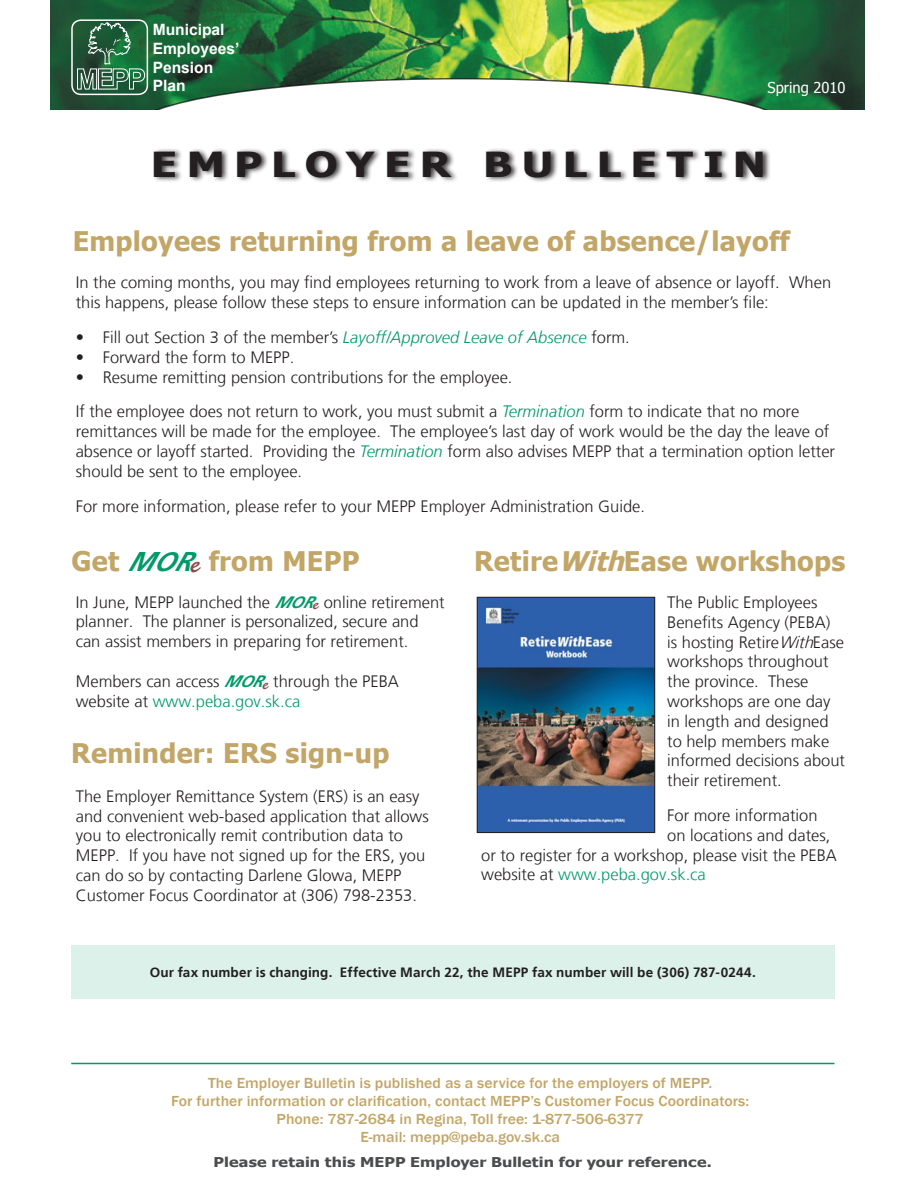
<style>
.page{position:relative;width:918px;height:1188px;background:#fff}
.page>*{position:absolute;margin:0;border:0;box-sizing:border-box;transform-origin:0 0}
.t1{font:700 34.5px "Tahoma";letter-spacing:.22em;color:#231f20;scale:1.24 1}
.Headline_24_pt{font:700 27px "Tahoma";letter-spacing:.01em;color:#c2a668}
.t2{font:300 16.5px/19.8px "Frutiger LT";color:#231f20}
.t3{font:300 16.5px "Frutiger LT";color:#009a68}
.t4{font:700 15.6px "Arial";color:#fff}
.t5{font:500 15px "Franklin Gothic";color:#c2a668;scale:1.05 1}
.t6{font:15px "Tahoma";color:#fff}
.t7{font:700 13.5px "Frutiger LT";letter-spacing:.01em;color:#231f20}
.t8{font:700 13.5px "Tahoma";letter-spacing:.005em;color:#4b4c4d;scale:1.19 1}
.s1{font-style:italic;color:#009a68}
.s2{font-family:"Frutiger LT";font-style:italic;color:#009a68}
.s3{font-family:"Brush Script Std";font-weight:400;color:#8f4a4a}
.s4{font-weight:700;font-style:italic;color:#009a68}
.s5{color:#009a68}
.s6{font-style:italic}
.s7{color:#231f20}
</style>
<div class="page">
<img style="left:51px;top:0;width:814px;height:110px">
<div style="left:132px;top:79px;width:659px;height:101px;background:#fff;border-radius:50%"></div>
<div style="left:61px;top:100px;width:99px;height:21px;background:#1c4d32"></div>
<hr style="left:69px;top:109px;width:85px;height:4px;background:#234731">
<svg style="left:77px;top:22px;width:68px;height:67px;background:#3e7554"></svg>
<div style="left:71px;top:19px;width:77px;height:76px;border:2px solid #fff;border-radius:9px"></div>
<div style="left:0;top:110px;width:918px;height:84px;background:#fff"></div>
<div style="left:152px;top:147px;width:619px;height:36px;background:#231f20;opacity:.85"></div>
<hr style="left:71px;top:1063px;width:763px;height:1px;background:#009a68">
<img style="left:479px;top:599px;width:174px;height:232px">
<div style="left:477px;top:597px;width:178px;height:236px;border:1px solid #231f20"></div>
<div style="left:71px;top:945px;width:763px;height:54px;background:#dcf1ea"></div>
<p class="t4" style="left:153px;top:20px;width:73px">Municipal</p>
<p class="t4" style="left:153px;top:38px;width:88px">Employees’</p>
<p class="t4" style="left:153px;top:57px;width:62px">Pension</p>
<p class="t4" style="left:153px;top:76px;width:34px">Plan</p>
<p class="t6" style="left:768px;top:78px;width:79px">Spring 2010</p>
<p class="t1" style="left:151px;top:140px;width:498px">EMPLOYER BULLETIN</p>
<p class="Headline_24_pt" style="left:73px;top:222px;width:719px">Employees returning from a leave of absence/layoff</p>
<p class="t2" style="left:76px;top:273px;width:757px">In the coming months, you may find employees returning to work from a leave of absence or layoff. When this happens, please follow these steps to ensure information can be updated in the member’s file:</p>
<p class="t2" style="left:76px;top:328px;width:556px">• Fill out Section 3 of the member’s <span class="s1">Layoff/Approved Leave of Absence</span> form.</p>
<p class="t2" style="left:76px;top:347px;width:220px">• Forward the form to MEPP.</p>
<p class="t2" style="left:76px;top:367px;width:438px">• Resume remitting pension contributions for the employee.</p>
<p class="t2" style="left:76px;top:402px;width:761px">If the employee does not return to work, you must submit a <span class="s1">Termination</span> form to indicate that no more remittances will be made for the employee. The employee’s last day of work would be the day the leave of absence or layoff started. Providing the <span class="s1">Termination</span> form also advises MEPP that a termination option letter should be sent to the employee.</p>
<p class="t2" style="left:76px;top:496px;width:571px">For more information, please refer to your MEPP Employer Administration Guide.</p>
<p class="Headline_24_pt" style="left:72px;top:542px;width:289px">Get <span class="s2">MOR</span><span class="s3">e</span> from MEPP</p>
<p class="t2" style="left:76px;top:592px;width:370px">In June, MEPP launched the <span class="s4">MOR</span><span class="s3">e</span> online retirement planner. The planner is personalized, secure and can assist members in preparing for retirement.</p>
<p class="t2" style="left:76px;top:672px;width:325px">Members can access <span class="s4">MOR</span><span class="s3">e</span> through the PEBA website at <span class="s5">www.peba.gov.sk.ca</span></p>
<p class="Headline_24_pt" style="left:474px;top:542px;width:373px">Retire<span class="s6">With</span>Ease workshops</p>
<p class="t2" style="left:667px;top:593px;width:179px">The Public Employees<br>Benefits Agency (PEBA)<br>is hosting Retire<span class="s6">With</span>Ease workshops throughout the province. These workshops are one day in length and designed to help members make informed decisions about their retirement.</p>
<p class="t2" style="left:667px;top:806px;width:152px">For more information</p>
<p class="t2" style="left:667px;top:825px;width:165px">on locations and dates,</p>
<p class="t2" style="left:481px;top:845px;width:357px">or to register for a workshop, please visit the PEBA</p>
<p class="t3" style="left:481px;top:865px;width:226px"><span class="s7">website at</span> www.peba.gov.sk.ca</p>
<p class="Headline_24_pt" style="left:71px;top:734px;width:320px">Reminder: ERS sign-up</p>
<p class="t2" style="left:76px;top:786px;width:354px">The Employer Remittance System (ERS) is an easy and convenient web-based application that allows you to electronically remit contribution data to MEPP. If you have not signed up for the ERS, you can do so by contacting Darlene Glowa, MEPP Customer Focus Coordinator at (306) 798-2353.</p>
<p class="t7" style="left:150px;top:964px;width:607px">Our fax number is changing. Effective March 22, the MEPP fax number will be (306) 787-0244.</p>
<p class="t5" style="left:208px;top:1073px;width:482px">The Employer Bulletin is published as a service for the employers of MEPP.</p>
<p class="t5" style="left:171px;top:1091px;width:552px">For further information or clarification, contact MEPP’s Customer Focus Coordinators:</p>
<p class="t5" style="left:277px;top:1110px;width:351px">Phone: 787-2684 in Regina, Toll free: 1-877-506-6377</p>
<p class="t5" style="left:360px;top:1128px;width:192px">E-mail: mepp@peba.gov.sk.ca</p>
<p class="t8" style="left:214px;top:1152px;width:420px">Please retain this MEPP Employer Bulletin for your reference.</p>
</div>
